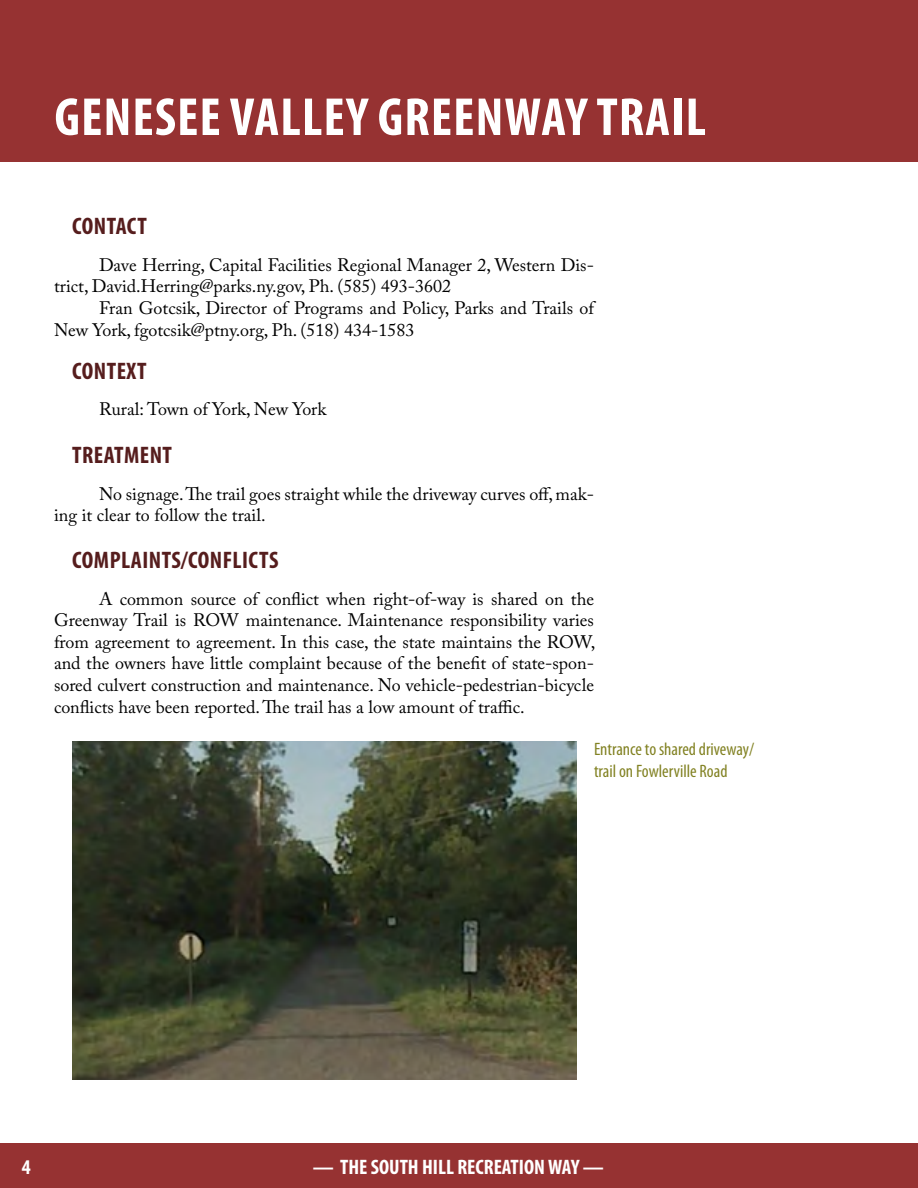
<style>
.page{position:relative;width:918px;height:1188px;background:#fff}
.page>*{position:absolute;margin:0;border:0;box-sizing:border-box;transform-origin:0 0}
.t1{font:700 condensed 54px "Myriad Pro";letter-spacing:.02em;color:#fff}
.t2{font:700 condensed 24px "Myriad Pro";letter-spacing:.01em;color:#561d1d}
.t3{font:700 condensed 21px "Myriad Pro";color:#fff}
.t4{font:18px/21.6px "Adobe Caslon Pro";color:#000}
.t5{font:condensed 18px/21.6px "Myriad Pro";color:#828223}
</style>
<div class="page">
<div style="left:0;top:0;width:918px;height:162px;background:#963232"></div>
<div style="left:0;top:1144px;width:917px;height:44px;background:#963232"></div>
<img style="left:72px;top:742px;width:504px;height:338px">
<h1 class="t1" style="left:55px;top:83px;width:51px">GENESEE</h1>
<h1 class="t1" style="left:230px;top:83px;width:49px">VALLEY</h1>
<h1 class="t1" style="left:378px;top:83px;width:54px">GREENWAY</h1>
<h1 class="t1" style="left:596px;top:83px;width:111px">TRAIL</h1>
<h2 class="t2" style="left:72px;top:211px;width:22px">CONTACT</h2>
<p class="t4" style="left:54px;top:254px;width:541px;text-indent:45px">Dave Herring, Capital Facilities Regional Manager 2, Western Dis&shy;trict, David.Herring@parks.ny.gov, Ph. (585) 493-3602</p>
<p class="t4" style="left:54px;top:297px;width:541px;text-indent:45px">Fran Gotcsik, Director of Programs and Policy, Parks and Trails of<br>New York, fgotcsik@ptny.org, Ph. (518) 434-1583</p>
<h2 class="t2" style="left:72px;top:356px;width:22px">CONTEXT</h2>
<p class="t4" style="left:99px;top:398px;width:229px">Rural: Town of York, New York</p>
<h2 class="t2" style="left:72px;top:440px;width:21px">TREATMENT</h2>
<p class="t4" style="left:54px;top:483px;width:542px;text-indent:45px">No signage. The trail goes straight while the driveway curves off, mak&shy;ing it clear to follow the trail.</p>
<h2 class="t2" style="left:72px;top:545px;width:60px">COMPLAINTS</h2>
<h2 class="t2" style="left:181px;top:545px;width:62px">/CON FLICTS</h2>
<p class="t4" style="left:54px;top:588px;width:543px;text-align:justify;text-indent:45px">A common source of conflict when right-of-way is shared on the Greenway Trail is ROW maintenance. Maintenance responsibility varies from agreement to agreement. In this case, the state maintains the ROW, and the owners have little complaint because of the benefit of state-spon&shy;sored culvert construction and maintenance. No vehicle-pedestrian-bicycle conflicts have been reported. The trail has a low amount of traffic.</p>
<p class="t5" style="left:594px;top:738px;width:162px">Entrance to shared driveway/ trail on Fowlerville Road</p>
<p class="t3" style="left:22px;top:1154px;width:10px">4</p>
<p class="t3" style="left:313px;top:1154px;width:293px">— THE SOUTH HILL RECREATION WAY —</p>
</div>
